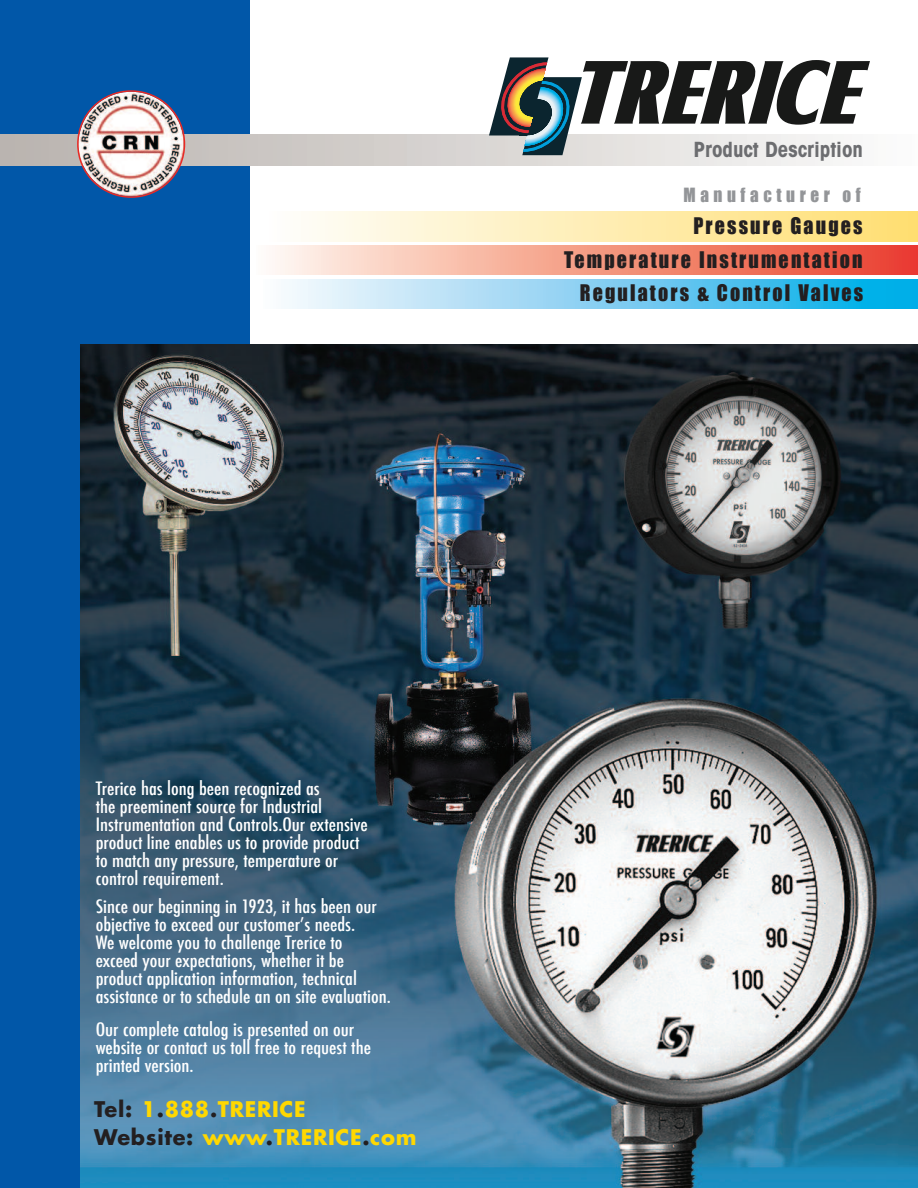
<style>
.page{position:relative;width:918px;height:1188px;background:#fff}
.page>*{position:absolute;margin:0;border:0;box-sizing:border-box;transform-origin:0 0}
.t1{font:21px/34.3px "Impact";letter-spacing:.105em;color:#231f20;text-align:right;scale:.95 1}
.t2{font:700 21px/27.8px "Futura";letter-spacing:.035em;color:#ffd801}
.t3{font:700 condensed 21px "Avant Garde";color:#6c6d70}
.t4{font:500 condensed 18px/18px "Futura";color:#fff;scale:1.1 1}
.t5{font:18px "Impact";letter-spacing:.27em;color:#939598;scale:.95 1}
.s1{color:#231f20}
</style>
<div class="page">
<div style="left:0;top:0;width:250px;height:1188px;background:#0157a8"></div>
<img style="left:80px;top:345px;width:838px;height:843px">
<div style="left:270px;top:211px;width:648px;height:31px;background:linear-gradient(to right,#fefefb,#ffde71)"></div>
<div style="left:256px;top:246px;width:662px;height:29px;background:linear-gradient(to right,#fffaed,#ea3f28)"></div>
<svg style="left:284px;top:279px;width:634px;height:29px;background:#7dd0f1"></svg>
<svg style="left:0;top:135px;width:833px;height:30px;background:#d1cdcb"></svg>
<img style="left:77px;top:90px;width:108px;height:108px">
<svg style="left:489px;top:57px;width:381px;height:98px"></svg>
<p class="t3" style="left:693px;top:142px;width:171px">Product Description</p>
<p class="t5" style="left:684px;top:184px;width:188px">Manufacturer of</p>
<p class="t1" style="left:564px;top:208px;width:316px">Pressure Gauges<br>Temperature Instrumentation</p>
<p class="t1" style="left:580px;top:276px;width:300px">Regulators &amp; Control Valves</p>
<p class="t4" style="left:96px;top:779px;width:249px">Trerice has long been recognized as<br>the preeminent source for Industrial Instrumentation and Controls.Our extensive product line enables us to provide product to match any pressure, temperature or control requirement.</p>
<p class="t4" style="left:96px;top:897px;width:270px">Since our beginning in 1923, it has been our objective to exceed our customer’s needs.<br>We welcome you to challenge Trerice to<br>exceed your expectations, whether it be product application information, technical assistance or to schedule an on site evaluation.</p>
<p class="t4" style="left:96px;top:1020px;width:252px">Our complete catalog is presented on our website or contact us toll free to request the printed version.</p>
<p class="t2" style="left:94px;top:1097px;width:324px"><span class="s1">Tel:</span> 1<span class="s1">.</span>888<span class="s1">.</span>TRERICE<br><span class="s1">Website:</span> www<span class="s1">.</span>TRERICE<span class="s1">.</span>com</p>
</div>
